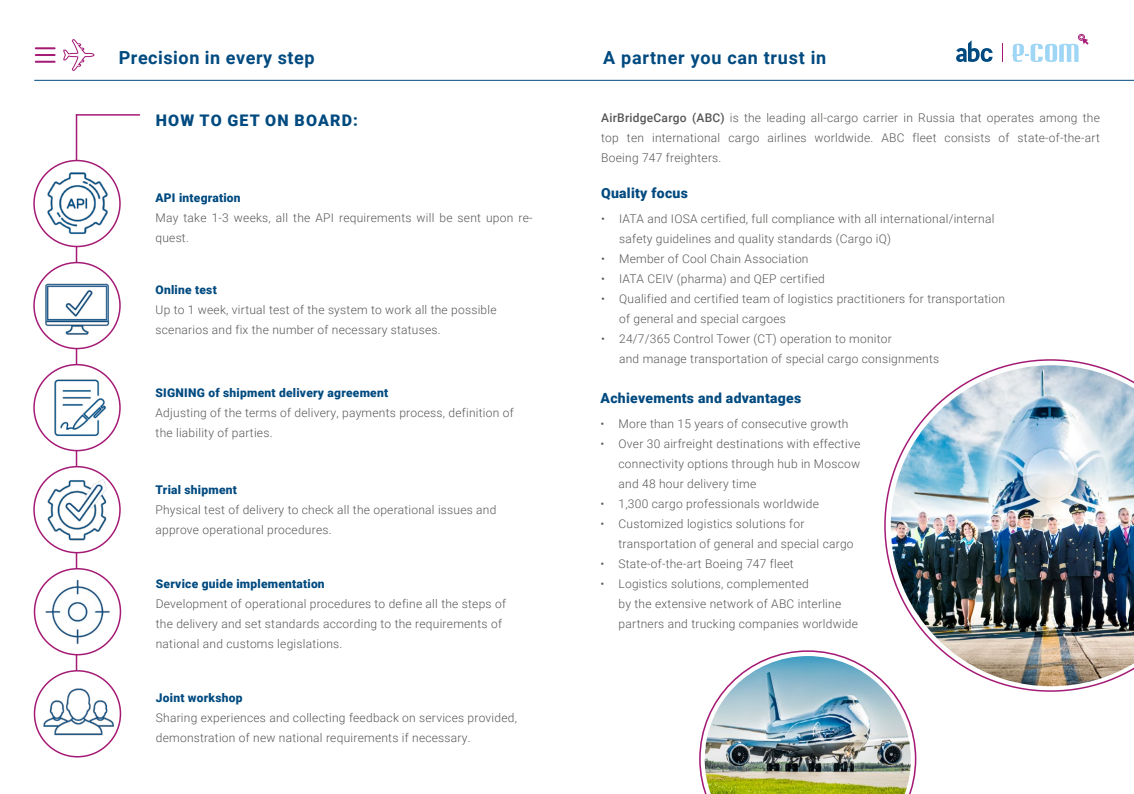
<style>
.page{position:relative;width:1134px;height:794px;background:#fff}
.page>*{position:absolute;margin:0;border:0;box-sizing:border-box;transform-origin:0 0}
.t1{font:700 18px "Roboto";letter-spacing:.03em;color:#004a80}
.t2{font:900 16px "Roboto";letter-spacing:.075em;color:#004a80}
.t3{font:900 14px "Roboto";letter-spacing:.02em;color:#004a80}
.t4{font:300 12px/20px "Roboto";letter-spacing:.02em;color:#575756}
.t5{font:900 12px "Roboto";letter-spacing:.02em;color:#004a80}
.s1{font-weight:500}
</style>
<div class="page">
<hr style="left:34px;top:80px;width:1100px;height:1px;background:#004a80">
<svg style="left:63px;top:39px;width:32px;height:32px"></svg>
<svg style="left:36px;top:47px;width:19px;height:16px"></svg>
<hr style="left:76px;top:114px;width:1px;height:562px;background:#a41a75">
<div style="left:34px;top:365px;width:86px;height:85px;background:#fff;border-radius:50%"></div>
<div style="left:33px;top:364px;width:88px;height:87px;border:2px solid #a41a75;border-radius:50%"></div>
<div style="left:34px;top:467px;width:86px;height:85px;background:#fff;border-radius:50%"></div>
<div style="left:33px;top:466px;width:88px;height:87px;border:2px solid #a41a75;border-radius:50%"></div>
<div style="left:35px;top:569px;width:85px;height:85px;background:#fff;border-radius:50%"></div>
<div style="left:34px;top:568px;width:87px;height:87px;border:2px solid #a41a75;border-radius:50%"></div>
<div style="left:34px;top:670px;width:87px;height:87px;border:2px solid #a41a75;border-radius:50%"></div>
<img style="left:34px;top:269px;width:85px;height:80px">
<img style="left:41px;top:370px;width:78px;height:75px">
<img style="left:33px;top:162px;width:88px;height:85px">
<img style="left:39px;top:672px;width:79px;height:74px">
<hr style="left:77px;top:114px;width:63px;height:2px;background:#a41a75">
<img style="left:34px;top:469px;width:78px;height:74px">
<img style="left:39px;top:574px;width:78px;height:74px">
<svg style="left:884px;top:359px;width:210px;height:333px"></svg>
<img style="left:891px;top:365px;width:243px;height:321px">
<svg style="left:699px;top:650px;width:217px;height:144px"></svg>
<img style="left:705px;top:656px;width:206px;height:138px">
<svg style="left:956px;top:40px;width:37px;height:22px"></svg>
<svg style="left:1002px;top:44px;width:1px;height:18px"></svg>
<svg style="left:1012px;top:34px;width:77px;height:28px"></svg>
<h1 class="t1" style="left:119px;top:45px;width:197px">Precision in every step</h1>
<h2 class="t2" style="left:156px;top:109px;width:204px">HOW TO GET ON BOARD:</h2>
<p class="t5" style="left:155px;top:189px;width:87px">API integration</p>
<p class="t4" style="left:155px;top:207px;width:379px">May take 1-3 weeks, all the API requirements will be sent upon re&shy;quest.</p>
<p class="t5" style="left:156px;top:281px;width:63px">Online test</p>
<p class="t4" style="left:156px;top:299px;width:343px">Up to 1 week, virtual test of the system to work all the possible scenarios and fix the number of necessary statuses.</p>
<p class="t5" style="left:156px;top:384px;width:234px">SIGNING of shipment delivery agreement</p>
<p class="t4" style="left:156px;top:402px;width:360px">Adjusting of the terms of delivery, payments process, definition of the liability of parties.</p>
<p class="t5" style="left:155px;top:481px;width:83px">Trial shipment</p>
<p class="t4" style="left:155px;top:499px;width:342px">Physical test of delivery to check all the operational issues and approve operational procedures.</p>
<p class="t5" style="left:156px;top:575px;width:170px">Service guide implementation</p>
<p class="t4" style="left:156px;top:593px;width:352px">Development of operational procedures to define all the steps of the delivery and set standards according to the requirements of national and customs legislations.</p>
<p class="t5" style="left:156px;top:689px;width:88px">Joint workshop</p>
<p class="t4" style="left:156px;top:707px;width:363px">Sharing experiences and collecting feedback on services provided, demonstration of new national requirements if necessary.</p>
<h1 class="t1" style="left:603px;top:45px;width:225px">A partner you can trust in</h1>
<p class="t4" style="left:601px;top:107px;width:500px;text-align:justify"><span class="s1">AirBridgeCargo (ABC)</span> is the leading all-cargo carrier in Russia that operates among the top ten international cargo airlines worldwide. ABC fleet consists of state-of-the-art Boeing 747 freighters.</p>
<p class="t3" style="left:601px;top:183px;width:88px">Quality focus</p>
<p class="t4" style="left:619px;top:208px;width:377px;text-indent:-18px">• IATA and IOSA certified, full compliance with all international/internal safety guidelines and quality standards (Cargo iQ)</p>
<p class="t4" style="left:601px;top:248px;width:209px">• Member of Cool Chain Association</p>
<p class="t4" style="left:601px;top:268px;width:225px">• IATA CEIV (pharma) and QEP certified</p>
<p class="t4" style="left:619px;top:288px;width:387px;text-indent:-18px">• Qualified and certified team of logistics practitioners for transportation of general and special cargoes</p>
<p class="t4" style="left:619px;top:328px;width:322px;text-indent:-18px">• 24/7/365 Control Tower (CT) operation to monitor<br>and manage transportation of special cargo consignments</p>
<p class="t3" style="left:600px;top:388px;width:202px">Achievements and advantages</p>
<p class="t4" style="left:600px;top:413px;width:249px">• More than 15 years of consecutive growth</p>
<p class="t4" style="left:618px;top:433px;width:243px;text-align:justify;text-indent:-18px">• Over 30 airfreight destinations with effective connectivity options through hub in Moscow and 48 hour delivery time</p>
<p class="t4" style="left:600px;top:493px;width:220px">• 1,300 cargo professionals worldwide</p>
<p class="t4" style="left:618px;top:513px;width:237px;text-indent:-18px">• Customized logistics solutions for transportation of general and special cargo</p>
<p class="t4" style="left:600px;top:553px;width:195px">• State-of-the-art Boeing 747 fleet</p>
<p class="t4" style="left:618px;top:573px;width:241px;text-indent:-18px">• Logistics solutions, complemented<br>by the extensive network of ABC interline partners and trucking companies worldwide</p>
</div>
